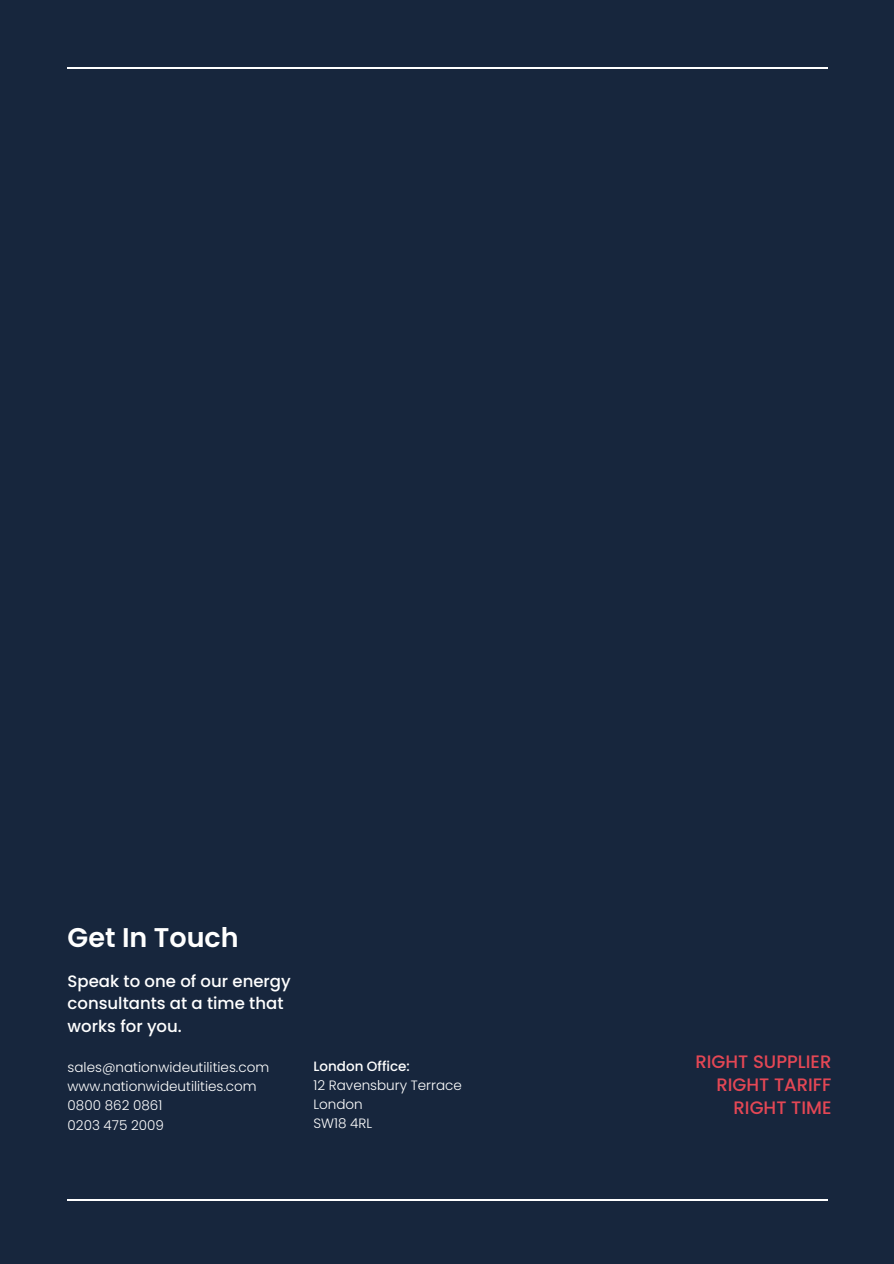
<style>
.page{position:relative;width:894px;height:1264px;background:#fff}
.page>*{position:absolute;margin:0;border:0;box-sizing:border-box;transform-origin:0 0}
.t1{font:600 27px "Poppins";color:#fff}
.t2{font:500 18px/22.5px "Poppins";color:#e44755;text-align:right}
.t3{font:500 16.5px/22.5px "Poppins";color:#fff}
.t4{font:300 13.5px/19.2px "Poppins";color:#fff}
.t5{font:500 13.5px "Poppins";color:#fff}
</style>
<div class="page">
<div style="left:0;top:0;width:893px;height:1263px;background:#17263d"></div>
<hr style="left:67px;top:67px;width:760px;height:2px;background:#fff">
<hr style="left:67px;top:1199px;width:760px;height:1px;background:#fff">
<h1 class="t1" style="left:68px;top:918px;width:172px">Get In Touch</h1>
<p class="t3" style="left:68px;top:969px;width:224px">Speak to one of our energy consultants at a time that works for you.</p>
<p class="t4" style="left:68px;top:1057px;width:203px">sales@nationwideutilities.com www.nationwideutilities.com<br>0800 862 0861<br>0203 475 2009</p>
<p class="t5" style="left:313px;top:1056px;width:98px">London Office:</p>
<p class="t4" style="left:313px;top:1075px;width:150px">12 Ravensbury Terrace<br>London<br>SW18 4RL</p>
<h2 class="t2" style="left:695px;top:1050px;width:137px">RIGHT SUPPLIER<br>RIGHT TARIFF<br>RIGHT TIME</h2>
</div>
